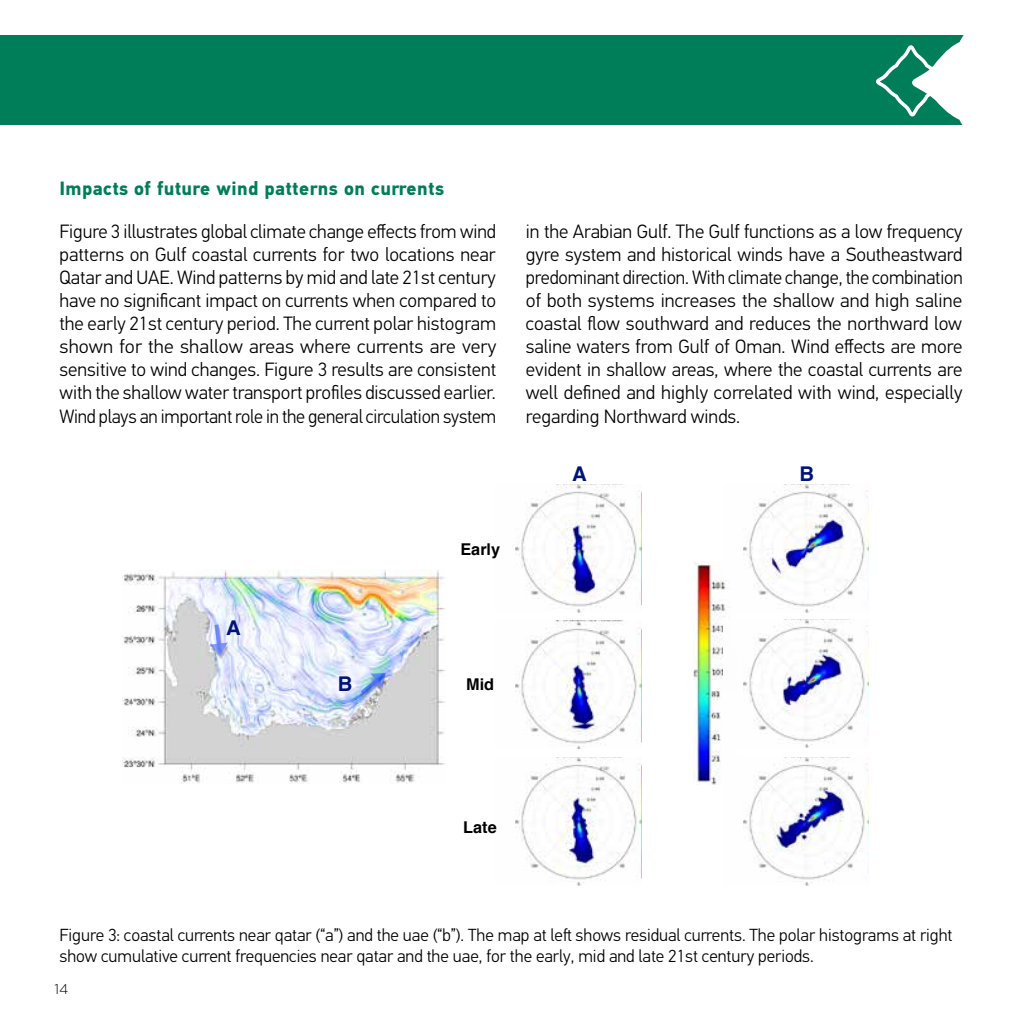
<style>
.page{position:relative;width:1022px;height:1022px;background:#fff}
.page>*{position:absolute;margin:0;border:0;box-sizing:border-box;transform-origin:0 0}
.t1{font:700 20.3px "Helvetica";color:#01137b}
.t2{font:300 19.25px/23.1px "PF Din Text Universal";letter-spacing:-.01em;color:#000;text-align:justify}
.t3{font:700 19.25px "PF Din Text Universal";letter-spacing:.02em;color:#007d59}
.t4{font:300 17.5px/21px "PF Din Text Universal";color:#000}
.t5{font:700 16.28px "Helvetica";color:#000}
.t6{font:300 14px "Gotham HTF";color:#000}
</style>
<div class="page">
<img style="left:122px;top:569px;width:323px;height:215px">
<img style="left:207px;top:627px;width:23px;height:34px">
<svg style="left:210px;top:624px;width:18px;height:32px"></svg>
<img style="left:355px;top:669px;width:37px;height:35px">
<svg style="left:361px;top:673px;width:25px;height:21px"></svg>
<img style="left:515px;top:485px;width:126px;height:128px">
<img style="left:515px;top:758px;width:127px;height:128px">
<img style="left:743px;top:485px;width:126px;height:128px">
<img style="left:743px;top:758px;width:126px;height:128px">
<img style="left:694px;top:563px;width:36px;height:221px">
<img style="left:515px;top:621px;width:127px;height:128px">
<img style="left:723px;top:620px;width:146px;height:128px">
<div style="left:0;top:35px;width:973px;height:90px;background:#007d59"></div>
<svg style="left:876px;top:35px;width:97px;height:90px"></svg>
<p class="t3" style="left:60px;top:176px;width:386px">Impacts of future wind patterns on currents</p>
<p class="t2" style="left:60px;top:221px;width:438px">Figure 3 illustrates global climate change effects from wind patterns on Gulf coastal currents for two locations near Qatar and UAE. Wind patterns by mid and late 21st century have no significant impact on currents when compared to the early 21st century period. The current polar histogram shown for the shallow areas where currents are very sensitive to wind changes. Figure 3 results are consistent with the shallow water transport profiles discussed earlier.<br>Wind plays an important role in the general circulation system</p>
<p class="t2" style="left:526px;top:221px;width:438px">in the Arabian Gulf. The Gulf functions as a low frequency gyre system and historical winds have a Southeastward predominant direction. With climate change, the combination of both systems increases the shallow and high saline coastal flow southward and reduces the northward low saline waters from Gulf of Oman. Wind effects are more evident in shallow areas, where the coastal currents are well defined and highly correlated with wind, especially regarding Northward winds.</p>
<p class="t1" style="left:226px;top:612px;width:16px">A</p>
<p class="t1" style="left:338px;top:667px;width:16px">B</p>
<p class="t5" style="left:460px;top:536px;width:41px">Early</p>
<p class="t5" style="left:466px;top:671px;width:29px">Mid</p>
<p class="t5" style="left:463px;top:814px;width:35px">Late</p>
<p class="t1" style="left:572px;top:458px;width:16px">A</p>
<p class="t1" style="left:800px;top:458px;width:16px">B</p>
<p class="t4" style="left:60px;top:926px;width:894px">Figure 3: coastal currents near qatar (“a”) and the uae (“b”). The map at left shows residual currents. The polar histograms at right show cumulative current frequencies near qatar and the uae, for the early, mid and late 21st century periods.</p>
<p class="t6" style="left:54px;top:981px;width:15px">14</p>
</div>
